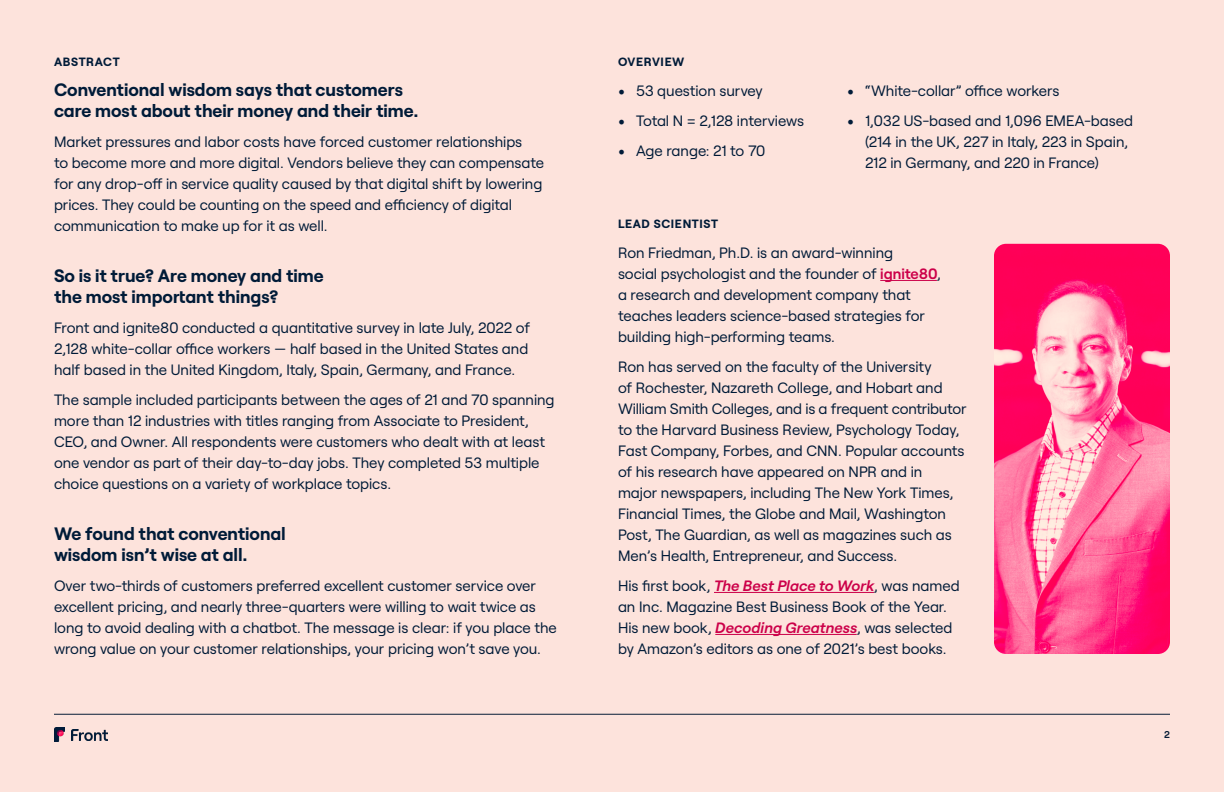
<style>
.page{position:relative;width:1224px;height:792px;background:#fde3dc}
.page>*{position:absolute;margin:0;border:0;box-sizing:border-box;transform-origin:0 0}
.t1{font:18px/21px "Roobert 1 story Bold";color:#001b38}
.t2{font:15px/21px "Roobert 1 Story Regular";letter-spacing:-.005em;color:#001b38}
.t3{font:12px "Roobert 1 story Bold";letter-spacing:.05em;color:#001b38}
.t4{font:600 10px "Roobert";color:#061c36}
.s1{font-family:"Minion Pro";font-size:18px}
.s2{font-family:"Roobert";font-weight:600;color:#cc0049}
.s3{font-family:"Roobert 1 Story Semi";font-weight:700;font-style:italic;color:#cc0049}
</style>
<div class="page">
<hr style="left:54px;top:714px;width:1116px;height:1px;background:#061c36">
<img style="left:54px;top:727px;width:10px;height:15px">
<img style="left:72px;top:730px;width:35px;height:11px">
<hr style="left:880px;top:280px;width:57px;height:1px;background:#cc0049">
<hr style="left:714px;top:592px;width:160px;height:1px;background:#cc0049">
<hr style="left:715px;top:634px;width:142px;height:1px;background:#cc0049">
<img style="left:994px;top:244px;width:176px;height:410px">
<p class="t3" style="left:54px;top:52px;width:67px">ABSTRACT</p>
<p class="t1" style="left:54px;top:77px;width:366px">Conventional wisdom says that customers care most about their money and their time.</p>
<p class="t2" style="left:54px;top:130px;width:492px">Market pressures and labor costs have forced customer relationships<br>to become more and more digital. Vendors believe they can compensate for any drop-off in service quality caused by that digital shift by lowering prices. They could be counting on the speed and efficiency of digital communication to make up for it as well.</p>
<p class="t1" style="left:54px;top:263px;width:271px">So is it true? Are money and time the most important things?</p>
<p class="t2" style="left:54px;top:316px;width:478px">Front and ignite80 conducted a quantitative survey in late July, 2022 of<br>2,128 white-collar office workers — half based in the United States and half based in the United Kingdom, Italy, Spain, Germany, and France.</p>
<p class="t2" style="left:54px;top:388px;width:502px">The sample included participants between the ages of 21 and 70 spanning more than 12 industries with titles ranging from Associate to President, CEO, and Owner. All respondents were customers who dealt with at least one vendor as part of their day-to-day jobs. They completed 53 multiple choice questions on a variety of workplace topics.</p>
<p class="t1" style="left:54px;top:521px;width:233px">We found that conventional wisdom isn’t wise at all.</p>
<p class="t2" style="left:54px;top:574px;width:504px">Over two-thirds of customers preferred excellent customer service over excellent pricing, and nearly three-quarters were willing to wait twice as long to avoid dealing with a chatbot. The message is clear: if you place the wrong value on your customer relationships, your pricing won’t save you.</p>
<p class="t3" style="left:618px;top:52px;width:68px">OVERVIEW</p>
<p class="t2" style="left:618px;top:79px;width:146px"><span class="s1">•</span> 53 question survey</p>
<p class="t2" style="left:618px;top:109px;width:188px"><span class="s1">•</span> Total N = 2,128 interviews</p>
<p class="t2" style="left:618px;top:139px;width:149px"><span class="s1">•</span> Age range: 21 to 70</p>
<p class="t2" style="left:847px;top:79px;width:214px"><span class="s1">•</span> “White-collar” office workers</p>
<p class="t2" style="left:865px;top:109px;width:270px;text-indent:-18px"><span class="s1">•</span> 1,032 US-based and 1,096 EMEA-based (214 in the UK, 227 in Italy, 223 in Spain,<br>212 in Germany, and 220 in France)</p>
<p class="t3" style="left:618px;top:214px;width:102px">LEAD SCIENTIST</p>
<p class="t2" style="left:618px;top:241px;width:324px">Ron Friedman, Ph.D. is an award-winning<br>social psychologist and the founder of <span class="s2">ignite80</span>, a research and development company that teaches leaders science-based strategies for building high-performing teams.</p>
<p class="t2" style="left:618px;top:355px;width:350px">Ron has served on the faculty of the University<br>of Rochester, Nazareth College, and Hobart and William Smith Colleges, and is a frequent contributor to the Harvard Business Review, Psychology Today, Fast Company, Forbes, and CNN. Popular accounts of his research have appeared on NPR and in<br>major newspapers, including The New York Times, Financial Times, the Globe and Mail, Washington Post, The Guardian, as well as magazines such as Men’s Health, Entrepreneur, and Success.</p>
<p class="t2" style="left:618px;top:574px;width:343px">His first book, <span class="s3">The Best Place to Work</span>, was named an Inc. Magazine Best Business Book of the Year.<br>His new book, <span class="s3">Decoding Greatness</span>, was selected by Amazon’s editors as one of 2021’s best books.</p>
<p class="t4" style="left:1164px;top:727px;width:7px">2</p>
</div>
